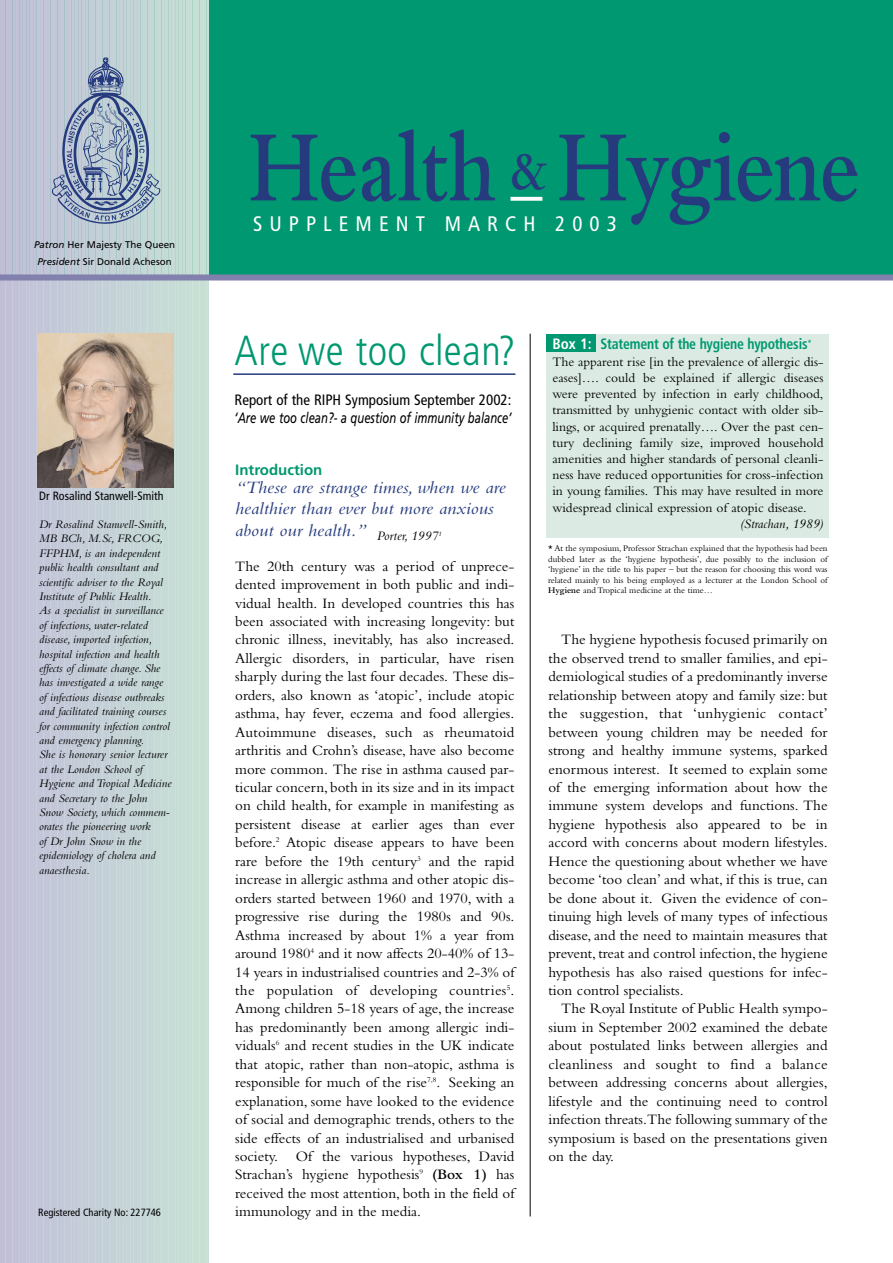
<style>
.page{position:relative;width:893px;height:1263px;background:#fff}
.page>*{position:absolute;margin:0;border:0;box-sizing:border-box;transform-origin:0 0}
.t1{font:600 105.6px "Bembo";letter-spacing:-.015em;color:#263b7e;scale:.83 1}
.t2{font:300 condensed 42px "Frutiger";letter-spacing:.01em;color:#009870}
.t3{font:condensed 21px "Frutiger";letter-spacing:.335em;color:#fff}
.t4{font:italic 18px/21.6px "Bembo";color:#263b7e;scale:1.1 1}
.t5{font:15px/18.5px "Bembo";color:#000;text-align:justify}
.t6{font:italic 15px "Frutiger";color:#000;scale:.75 1}
.t7{font:condensed 15px "Frutiger";color:#000}
.t8{font:700 condensed 15px "Frutiger";letter-spacing:-.015em;color:#009870;scale:.92 1}
.t9{font:700 15px "Frutiger";color:#009870}
.t10{font:13.5px/16.2px "Bembo";color:#000;text-align:justify}
.t11{font:italic 13.5px "Bembo";color:#000}
.t12{font:italic 12px/14.4px "Bembo";color:#000}
.t13{font:condensed 12px "Frutiger";color:#000}
.t14{font:condensed 10.5px "Frutiger";color:#000}
.t15{font:9.75px/16.5px "Frutiger";color:#000;text-align:center}
.t16{font:9px/10.5px "Bembo";color:#000;text-align:justify}
.s1{font-style:italic}
.s2{font-size:60.3px}
.s3{font-size:6.75px;color:#000}
.s4{font-weight:600}
.s5{color:#fff}
</style>
<div class="page">
<div style="left:546px;top:335px;width:283px;height:203px;background:#dbebe3"></div>
<div style="left:546px;top:335px;width:50px;height:17px;background:#009870"></div>
<div style="left:4px;top:0;width:888px;height:278px;background:#009870"></div>
<div style="left:0;top:0;width:8px;height:1263px;background:#c0bfd6"></div>
<div style="left:6px;top:0;width:9px;height:1263px;background:#c1c0d7"></div>
<div style="left:13px;top:0;width:9px;height:1263px;background:#c1c1d7"></div>
<div style="left:20px;top:0;width:9px;height:1263px;background:#c2c3d8"></div>
<div style="left:27px;top:0;width:9px;height:1263px;background:#c2c4d8"></div>
<div style="left:34px;top:0;width:9px;height:1263px;background:#c3c5d8"></div>
<div style="left:41px;top:0;width:9px;height:1263px;background:#c3c6d8"></div>
<div style="left:48px;top:0;width:9px;height:1263px;background:#c3c7d8"></div>
<div style="left:55px;top:0;width:9px;height:1263px;background:#c3c8d8"></div>
<div style="left:62px;top:0;width:9px;height:1263px;background:#c3c9d8"></div>
<div style="left:69px;top:0;width:9px;height:1263px;background:#c4cbd8"></div>
<div style="left:75px;top:0;width:9px;height:1263px;background:#c3ccd7"></div>
<div style="left:82px;top:0;width:9px;height:1263px;background:#c4cdd7"></div>
<div style="left:89px;top:0;width:9px;height:1263px;background:#c4ced7"></div>
<div style="left:96px;top:0;width:9px;height:1263px;background:#c4d0d7"></div>
<div style="left:103px;top:0;width:9px;height:1263px;background:#c4d0d7"></div>
<div style="left:110px;top:0;width:9px;height:1263px;background:#c4d1d6"></div>
<div style="left:117px;top:0;width:9px;height:1263px;background:#c5d3d7"></div>
<div style="left:124px;top:0;width:9px;height:1263px;background:#c5d4d7"></div>
<div style="left:131px;top:0;width:9px;height:1263px;background:#c5d5d7"></div>
<div style="left:138px;top:0;width:9px;height:1263px;background:#c5d6d6"></div>
<div style="left:145px;top:0;width:9px;height:1263px;background:#c5d8d7"></div>
<div style="left:152px;top:0;width:9px;height:1263px;background:#c5d9d6"></div>
<div style="left:159px;top:0;width:9px;height:1263px;background:#c6dad6"></div>
<div style="left:169px;top:0;width:9px;height:1263px;background:#c6dcd5"></div>
<div style="left:176px;top:0;width:9px;height:1263px;background:#c6ddd5"></div>
<div style="left:183px;top:0;width:9px;height:1263px;background:#c6ded5"></div>
<div style="left:190px;top:0;width:9px;height:1263px;background:#c7dfd4"></div>
<div style="left:197px;top:0;width:9px;height:1263px;background:#c7e0d4"></div>
<hr style="left:204px;top:0;width:4px;height:1263px;background:#c8e1d4">
<svg style="left:52px;top:58px;width:108px;height:166px"></svg>
<svg style="left:510px;top:197px;width:32px;height:4px"></svg>
<div style="left:0;top:274px;width:892px;height:7px;background:#8281ae"></div>
<hr style="left:530px;top:334px;width:1px;height:883px;background:#000">
<img style="left:38px;top:334px;width:136px;height:153px">
<hr style="left:233px;top:373px;width:282px;height:2px;background:#263b7e">
<p class="t15" style="left:34px;top:237px;width:142px"><span class="s1">Patron</span> Her Majesty The Queen<br><span class="s1">President</span> Sir Donald Acheson</p>
<p class="t13" style="left:39px;top:491px;width:126px">Dr Rosalind Stanwell-Smith</p>
<p class="t12" style="left:39px;top:518px;width:134px">Dr Rosalind Stanwell-Smith,<br>MB BCh, M.Sc, FRCOG,<br>FFPHM, is an independent public health consultant and scientific adviser to the Royal<br>Institute of Public Health.<br>As a specialist in surveillance of infections, water-related disease, imported infection, hospital infection and health effects of climate change. She has investigated a wide range of infectious disease outbreaks and facilitated training courses for community infection control and emergency planning.<br>She is honorary senior lecturer at the London School of<br>Hygiene and Tropical Medicine and Secretary to the John<br>Snow Society, which commem&shy;orates the pioneering work<br>of Dr John Snow in the epidemiology of cholera and anaesthesia.</p>
<p class="t14" style="left:38px;top:1208px;width:124px">Registered Charity No: 227746</p>
<h1 class="t1" style="left:249px;top:130px;width:738px">Health <span class="s2">&amp;</span> Hygiene</h1>
<h3 class="t3" style="left:253px;top:216px;width:365px">SUPPLEMENT MARCH 2003</h3>
<h2 class="t2" style="left:234px;top:334px;width:283px">Are we too clean?</h2>
<p class="t7" style="left:234px;top:394px;width:278px">Report of the RIPH Symposium September 2002:</p>
<p class="t6" style="left:234px;top:412px;width:371px">‘Are we too clean?- a question of immunity balance’</p>
<p class="t9" style="left:235px;top:463px;width:89px">Introduction</p>
<p class="t4" style="left:235px;top:478px;width:247px">“These are strange times, when we are healthier than ever but more anxious about our health.” <sub>Porter,</sub> <sub>1997</sub><span class="s3">1</span></p>
<p class="t5" style="left:235px;top:558px;width:281px">The 20th century was a period of unprece&shy;dented improvement in both public and indi&shy;vidual health. In developed countries this has been associated with increasing longevity: but chronic illness, inevitably, has also increased.<br>Allergic disorders, in particular, have risen sharply during the last four decades. These dis&shy;orders, also known as ‘atopic’, include atopic asthma, hay fever, eczema and food allergies.<br>Autoimmune diseases, such as rheumatoid arthritis and Crohn’s disease, have also become more common. The rise in asthma caused par&shy;ticular concern, both in its size and in its impact on child health, for example in manifesting as persistent disease at earlier ages than ever before.<sup>2</sup> Atopic disease appears to have been rare before the 19th century<sup>3</sup> and the rapid increase in allergic asthma and other atopic dis&shy;orders started between 1960 and 1970, with a progressive rise during the 1980s and 90s.<br>Asthma increased by about 1% a year from around 1980<sup>4</sup> and it now affects 20-40% of 13- 14 years in industrialised countries and 2-3% of the population of developing countries<sup>5</sup>.<br>Among children 5-18 years of age, the increase has predominantly been among allergic indi&shy;viduals<sup>6</sup> and recent studies in the UK indicate that atopic, rather than non-atopic, asthma is responsible for much of the rise<sup>7,8</sup>. Seeking an explanation, some have looked to the evidence of social and demographic trends, others to the side effects of an industrialised and urbanised society. Of the various hypotheses, David Strachan’s hygiene hypothesis<sup>9</sup> <span class="s4">(Box 1)</span> has received the most attention, both in the field of immunology and in the media.</p>
<p class="t8" style="left:552px;top:337px;width:283px"><span class="s5">Box 1:</span> Statement of the hygiene hypothesis<sup>*</sup></p>
<p class="t10" style="left:552px;top:355px;width:272px">The apparent rise [in the prevalence of allergic dis&shy;eases]…. could be explained if allergic diseases were prevented by infection in early childhood, transmitted by unhygienic contact with older sib&shy;lings, or acquired prenatally…. Over the past cen&shy;tury declining family size, improved household amenities and higher standards of personal cleanli&shy;ness have reduced opportunities for cross-infection in young families. This may have resulted in more widespread clinical expression of atopic disease.</p>
<p class="t11" style="left:740px;top:519px;width:85px">(Strachan, 1989)</p>
<p class="t16" style="left:548px;top:544px;width:281px">* At the symposium, Professor Strachan explained that the hypothesis had been dubbed later as the ‘hygiene hypothesis’, due possibly to the inclusion of ‘hygiene’ in the title to his paper – but the reason for choosing this word was related mainly to his being employed as a lecturer at the London School of <span class="s4">Hygiene</span> and Tropical medicine at the time…</p>
<p class="t5" style="left:548px;top:632px;width:281px;text-indent:13px">The hygiene hypothesis focused primarily on the observed trend to smaller families, and epi&shy;demiological studies of a predominantly inverse relationship between atopy and family size: but the suggestion, that ‘unhygienic contact’ between young children may be needed for strong and healthy immune systems, sparked enormous interest. It seemed to explain some of the emerging information about how the immune system develops and functions. The hygiene hypothesis also appeared to be in accord with concerns about modern lifestyles.<br>Hence the questioning about whether we have become ‘too clean’ and what, if this is true, can be done about it. Given the evidence of con&shy;tinuing high levels of many types of infectious disease, and the need to maintain measures that prevent, treat and control infection, the hygiene hypothesis has also raised questions for infec&shy;tion control specialists.</p>
<p class="t5" style="left:548px;top:1001px;width:281px;text-indent:13px">The Royal Institute of Public Health sympo&shy;sium in September 2002 examined the debate about postulated links between allergies and cleanliness and sought to find a balance between addressing concerns about allergies, lifestyle and the continuing need to control infection threats.The following summary of the symposium is based on the presentations given on the day.</p>
</div>
